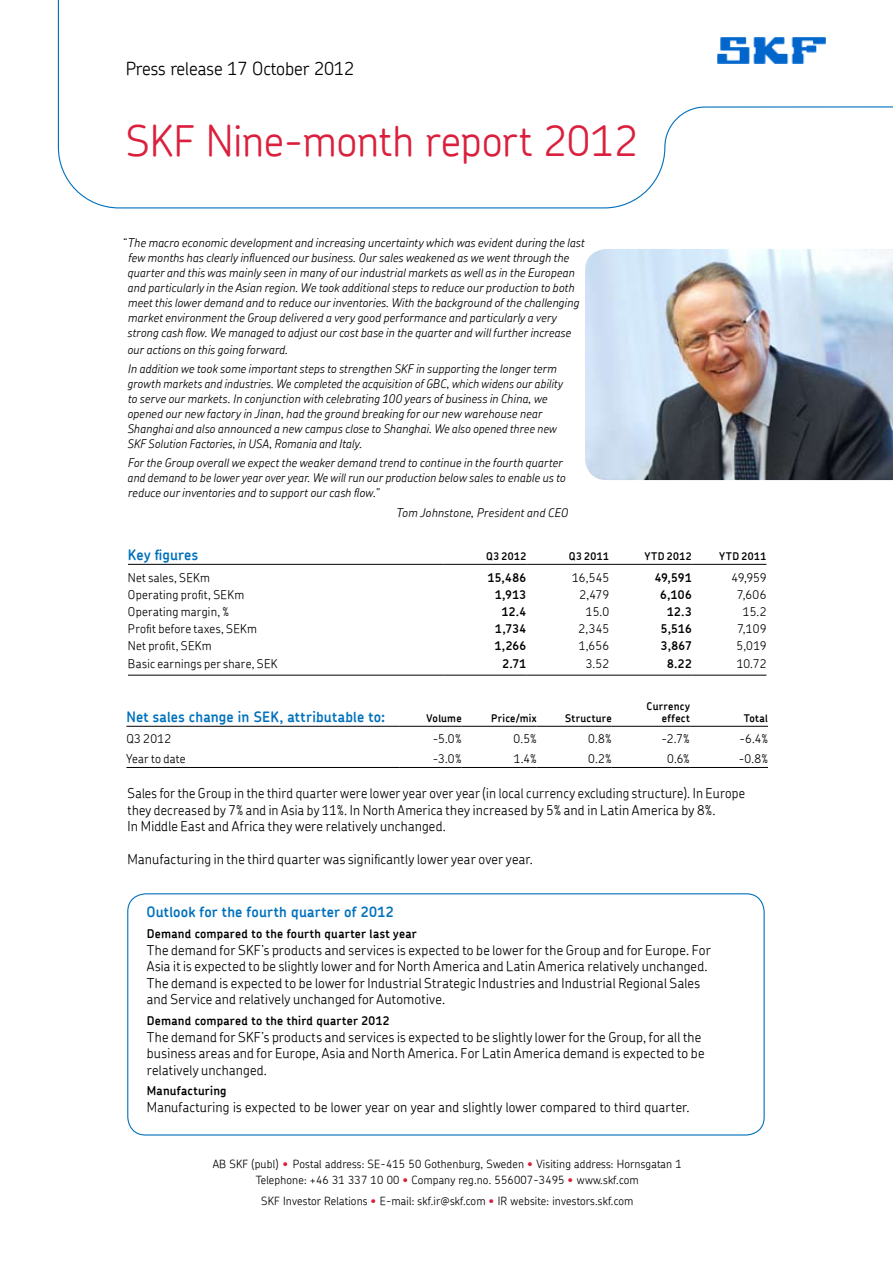
<style>
.page{position:relative;width:893px;height:1263px;background:#fff}
.page>*{position:absolute;margin:0;border:0;box-sizing:border-box;transform-origin:0 0}
.t1{font:300 42px "SKF Chevin";letter-spacing:-.005em;color:#da203d}
.t2{font:300 18px "SKF Chevin";color:#000}
.t3{font:600 14.25px "SKF Chevin";letter-spacing:.015em;color:#0071bc}
.t4{font:300 13.5px/16.5px "SKF Chevin";letter-spacing:.015em;color:#000}
.t5{font:italic 300 12px/15px "SKF Chevin";letter-spacing:.005em;color:#000}
.t6{font:300 12px "SKF Chevin";letter-spacing:.02em;color:#000}
.t7{font:600 12px "SKF Chevin";letter-spacing:.02em;color:#000}
.t8{font:300 11.25px/16.5px "SKF Chevin";letter-spacing:.015em;color:#000;text-align:center}
.t9{font:600 10.5px/12px "SKF Chevin";letter-spacing:.035em;color:#000;text-align:right}
.s1{font-style:normal}
.s2{color:#da203d}
</style>
<div class="page">
<svg style="left:57px;top:0;width:836px;height:209px"></svg>
<img style="left:717px;top:37px;width:108px;height:26px">
<img style="left:585px;top:249px;width:308px;height:231px">
<div style="left:127px;top:893px;width:638px;height:242px;border:1px solid #0071bc;border-radius:18px"></div>
<hr style="left:128px;top:564px;width:316px;height:1px;background:#000">
<hr style="left:444px;top:564px;width:82px;height:1px;background:#000">
<hr style="left:526px;top:564px;width:83px;height:1px;background:#000">
<hr style="left:609px;top:564px;width:83px;height:1px;background:#000">
<hr style="left:692px;top:564px;width:74px;height:1px;background:#000">
<hr style="left:128px;top:675px;width:316px;height:1px;background:#000">
<hr style="left:444px;top:675px;width:82px;height:1px;background:#000">
<hr style="left:526px;top:675px;width:83px;height:1px;background:#000">
<hr style="left:609px;top:675px;width:83px;height:1px;background:#000">
<hr style="left:692px;top:675px;width:74px;height:1px;background:#000">
<hr style="left:126px;top:767px;width:273px;height:1px;background:#000">
<hr style="left:399px;top:767px;width:63px;height:1px;background:#000">
<hr style="left:462px;top:767px;width:75px;height:1px;background:#000">
<hr style="left:537px;top:767px;width:75px;height:1px;background:#000">
<hr style="left:612px;top:767px;width:78px;height:1px;background:#000">
<hr style="left:690px;top:767px;width:78px;height:1px;background:#000">
<hr style="left:126px;top:726px;width:273px;height:1px;background:#000">
<hr style="left:399px;top:726px;width:63px;height:1px;background:#000">
<hr style="left:462px;top:726px;width:75px;height:1px;background:#000">
<hr style="left:537px;top:726px;width:75px;height:1px;background:#000">
<hr style="left:612px;top:726px;width:78px;height:1px;background:#000">
<hr style="left:690px;top:726px;width:78px;height:1px;background:#000">
<h2 class="t2" style="left:126px;top:57px;width:230px">Press release 17 October 2012</h2>
<h1 class="t1" style="left:126px;top:113px;width:513px">SKF Nine-month report 2012</h1>
<p class="t5" style="left:127px;top:235px;width:459px;text-indent:-4px"><span class="s1">“</span>The macro economic development and increasing uncertainty which was evident during the last few months has clearly influenced our business. Our sales weakened as we went through the quarter and this was mainly seen in many of our industrial markets as well as in the European and particularly in the Asian region. We took additional steps to reduce our production to both meet this lower demand and to reduce our inventories. With the background of the challenging market environment the Group delivered a very good performance and particularly a very strong cash flow. We managed to adjust our cost base in the quarter and will further increase</p>
<p class="t5" style="left:127px;top:340px;width:431px;line-height:19.2px">our actions on this going forward.<br>In addition we took some important steps to strengthen SKF in supporting the longer term</p>
<p class="t5" style="left:127px;top:376px;width:437px">growth markets and industries. We completed the acquisition of GBC, which widens our ability to serve our markets. In conjunction with celebrating 100 years of business in China, we opened our new factory in Jinan, had the ground breaking for our new warehouse near Shanghai and also announced a new campus close to Shanghai. We also opened three new SKF Solution Factories, in USA, Romania and Italy.</p>
<p class="t5" style="left:128px;top:455px;width:440px">For the Group overall we expect the weaker demand trend to continue in the fourth quarter and demand to be lower year over year. We will run our production below sales to enable us to reduce our inventories and to support our cash flow.”</p>
<p class="t5" style="left:396px;top:505px;width:174px">Tom Johnstone, President and CEO</p>
<p class="t3" style="left:128px;top:546px;width:72px">Key figures</p>
<p class="t9" style="left:486px;top:550px;width:42px">Q3 2012</p>
<p class="t9" style="left:569px;top:550px;width:42px">Q3 2011</p>
<p class="t9" style="left:645px;top:550px;width:48px">YTD 2012</p>
<p class="t9" style="left:720px;top:550px;width:48px">YTD 2011</p>
<p class="t6" style="left:128px;top:569px;width:84px">Net sales, SEKm</p>
<p class="t7" style="left:488px;top:569px;width:40px">15,486</p>
<p class="t6" style="left:572px;top:569px;width:38px">16,545</p>
<p class="t7" style="left:655px;top:569px;width:39px">49,591</p>
<p class="t6" style="left:731px;top:569px;width:36px">49,959</p>
<p class="t6" style="left:128px;top:587px;width:118px">Operating profit, SEKm</p>
<p class="t7" style="left:495px;top:586px;width:33px">1,913</p>
<p class="t6" style="left:579px;top:587px;width:31px">2,479</p>
<p class="t7" style="left:660px;top:586px;width:33px">6,106</p>
<p class="t6" style="left:737px;top:587px;width:31px">7,606</p>
<p class="t6" style="left:128px;top:604px;width:103px">Operating margin, %</p>
<p class="t7" style="left:502px;top:604px;width:26px">12.4</p>
<p class="t6" style="left:586px;top:604px;width:25px">15.0</p>
<p class="t7" style="left:667px;top:604px;width:26px">12.3</p>
<p class="t6" style="left:743px;top:604px;width:25px">15.2</p>
<p class="t6" style="left:128px;top:621px;width:131px">Profit before taxes, SEKm</p>
<p class="t7" style="left:495px;top:621px;width:33px">1,734</p>
<p class="t6" style="left:579px;top:621px;width:32px">2,345</p>
<p class="t7" style="left:661px;top:621px;width:32px">5,516</p>
<p class="t6" style="left:737px;top:621px;width:31px">7,109</p>
<p class="t6" style="left:128px;top:638px;width:85px">Net profit, SEKm</p>
<p class="t7" style="left:495px;top:638px;width:33px">1,266</p>
<p class="t6" style="left:579px;top:638px;width:32px">1,656</p>
<p class="t7" style="left:661px;top:638px;width:32px">3,867</p>
<p class="t6" style="left:737px;top:638px;width:31px">5,019</p>
<p class="t6" style="left:128px;top:655px;width:151px">Basic earnings per share, SEK</p>
<p class="t7" style="left:502px;top:655px;width:25px">2.71</p>
<p class="t6" style="left:586px;top:655px;width:25px">3.52</p>
<p class="t7" style="left:667px;top:655px;width:26px">8.22</p>
<p class="t6" style="left:737px;top:655px;width:31px">10.72</p>
<p class="t3" style="left:126px;top:708px;width:260px">Net sales change in SEK, attributable to:</p>
<p class="t9" style="left:427px;top:712px;width:37px">Volume</p>
<p class="t9" style="left:491px;top:712px;width:47px">Price/mix</p>
<p class="t9" style="left:565px;top:712px;width:48px">Structure</p>
<p class="t9" style="left:647px;top:700px;width:45px">Currency effect</p>
<p class="t9" style="left:744px;top:712px;width:26px">Total</p>
<p class="t6" style="left:126px;top:730px;width:46px">Q3 2012</p>
<p class="t6" style="left:433px;top:730px;width:30px">-5.0%</p>
<p class="t6" style="left:514px;top:730px;width:25px">0.5%</p>
<p class="t6" style="left:588px;top:730px;width:25px">0.8%</p>
<p class="t6" style="left:661px;top:730px;width:30px">-2.7%</p>
<p class="t6" style="left:739px;top:730px;width:30px">-6.4%</p>
<p class="t6" style="left:126px;top:751px;width:61px">Year to date</p>
<p class="t6" style="left:433px;top:751px;width:30px">-3.0%</p>
<p class="t6" style="left:514px;top:751px;width:24px">1.4%</p>
<p class="t6" style="left:588px;top:751px;width:25px">0.2%</p>
<p class="t6" style="left:667px;top:751px;width:24px">0.6%</p>
<p class="t6" style="left:739px;top:751px;width:31px">-0.8%</p>
<p class="t4" style="left:128px;top:785px;width:619px">Sales for the Group in the third quarter were lower year over year (in local currency excluding structure). In Europe they decreased by 7% and in Asia by 11%. In North America they increased by 5% and in Latin America by 8%.<br>In Middle East and Africa they were relatively unchanged.</p>
<p class="t4" style="left:128px;top:851px;width:407px">Manufacturing in the third quarter was significantly lower year over year.</p>
<p class="t3" style="left:146px;top:903px;width:249px">Outlook for the fourth quarter of 2012</p>
<p class="t7" style="left:147px;top:926px;width:271px">Demand compared to the fourth quarter last year</p>
<p class="t4" style="left:147px;top:941px;width:565px">The demand for SKF’s products and services is expected to be lower for the Group and for Europe. For Asia it is expected to be slightly lower and for North America and Latin America relatively unchanged.<br>The demand is expected to be lower for Industrial Strategic Industries and Industrial Regional Sales and Service and relatively unchanged for Automotive.</p>
<p class="t7" style="left:147px;top:1013px;width:244px">Demand compared to the third quarter 2012</p>
<p class="t4" style="left:147px;top:1028px;width:559px">The demand for SKF’s products and services is expected to be slightly lower for the Group, for all the business areas and for Europe, Asia and North America. For Latin America demand is expected to be relatively unchanged.</p>
<p class="t7" style="left:147px;top:1083px;width:81px">Manufacturing</p>
<p class="t4" style="left:147px;top:1098px;width:544px">Manufacturing is expected to be lower year on year and slightly lower compared to third quarter.</p>
<p class="t8" style="left:213px;top:1155px;width:470px">AB SKF (publ) <span class="s2">•</span> Postal address: SE-415 50 Gothenburg, Sweden <span class="s2">•</span> Visiting address: Hornsgatan 1<br>Telephone: +46 31 337 10 00 <span class="s2">•</span> Company reg.no. 556007-3495 <span class="s2">•</span> www.skf.com</p>
<p class="t8" style="left:261px;top:1192px;width:374px">SKF Investor Relations <span class="s2">•</span> E-mail: skf.ir@skf.com <span class="s2">•</span> IR website: investors.skf.com</p>
</div>
